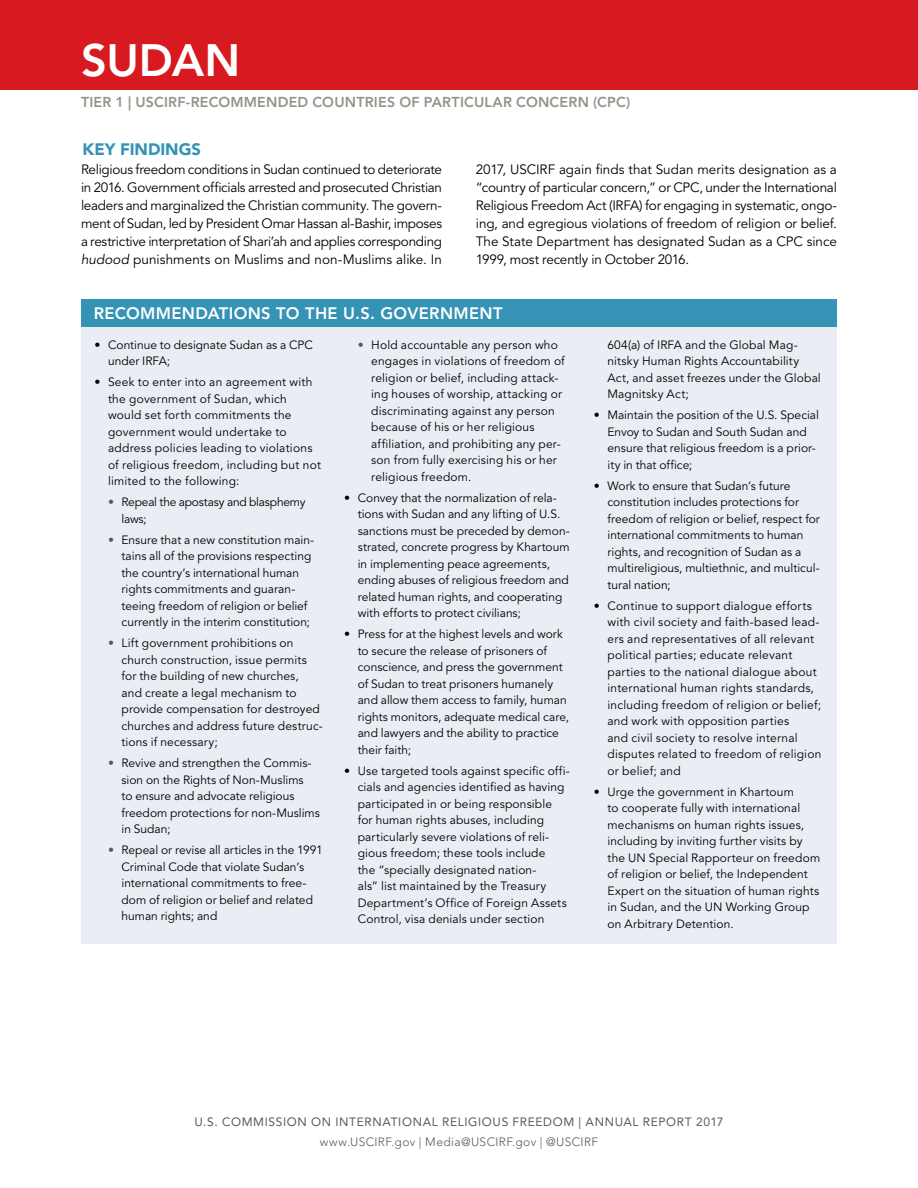
<style>
.page{position:relative;width:918px;height:1188px;background:#fff}
.page>*{position:absolute;margin:0;border:0;box-sizing:border-box;transform-origin:0 0}
.t1{font:800 45px "Avenir LT Std";letter-spacing:-.005em;color:#fff}
.t2{font:800 16.5px "Avenir LT Std";letter-spacing:.02em;color:#fff}
.t3{font:900 16.5px "Avenir LT Std";letter-spacing:-.005em;color:#3593b5}
.t4{font:800 14.25px "Avenir LT Std";letter-spacing:.015em;color:#94948b}
.t5{font:13.5px/18px "Avenir LT Std";letter-spacing:-.005em;color:#000;text-align:justify}
.t6{font:12px/16.5px "Avenir LT Std";letter-spacing:.01em;color:#000}
.t7{font:12px "Avenir LT Std";letter-spacing:.055em;color:#58595b}
.t8{font:300 12px "Avenir LT Std";letter-spacing:.03em;color:#58595b}
.t9{font:12px/16.5px "Avenir LT Std";letter-spacing:-.02em;color:#000}
.s1{font-style:italic}
.s2{color:#58595b}
</style>
<div class="page">
<div style="left:0;top:0;width:918px;height:90px;background:#d71920"></div>
<div style="left:81px;top:326px;width:756px;height:618px;background:#e8eef3"></div>
<div style="left:81px;top:299px;width:756px;height:27px;background:#3593b5"></div>
<h1 class="t1" style="left:81px;top:34px;width:161px">SUDAN</h1>
<p class="t4" style="left:81px;top:93px;width:551px">TIER 1 | USCIRF-RECOMMENDED COUNTRIES OF PARTICULAR CONCERN (CPC)</p>
<h2 class="t3" style="left:82px;top:139px;width:120px">KEY FINDINGS</h2>
<p class="t5" style="left:81px;top:161px;width:363px">Religious freedom conditions in Sudan continued to deteriorate in 2016. Government officials arrested and prosecuted Christian leaders and marginalized the Christian community. The govern&shy;ment of Sudan, led by President Omar Hassan al-Bashir, imposes a restrictive interpretation of Shari’ah and applies corresponding <span class="s1">hudood</span> punishments on Muslims and non-Muslims alike. In</p>
<p class="t5" style="left:476px;top:161px;width:363px">2017, USCIRF again finds that Sudan merits designation as a “country of particular concern,” or CPC, under the International Religious Freedom Act (IRFA) for engaging in systematic, ongo&shy;ing, and egregious violations of freedom of religion or belief.<br>The State Department has designated Sudan as a CPC since 1999, most recently in October 2016.</p>
<h2 class="t2" style="left:94px;top:304px;width:410px">RECOMMENDATIONS TO THE U.S. GOVERNMENT</h2>
<p class="t6" style="left:108px;top:337px;width:206px;text-indent:-14px">• Continue to designate Sudan as a CPC under IRFA;</p>
<p class="t6" style="left:108px;top:374px;width:215px;text-indent:-14px">• Seek to enter into an agreement with the government of Sudan, which would set forth commitments the government would undertake to address policies leading to violations of religious freedom, including but not limited to the following:</p>
<p class="t9" style="left:122px;top:494px;width:186px;text-indent:-14px"><span class="s2">•</span> Repeal the apostasy and blasphemy laws;</p>
<p class="t6" style="left:122px;top:532px;width:194px;text-indent:-14px"><span class="s2">•</span> Ensure that a new constitution main&shy;tains all of the provisions respecting the country’s international human rights commitments and guaran&shy;teeing freedom of religion or belief currently in the interim constitution;</p>
<p class="t6" style="left:122px;top:635px;width:203px;text-indent:-14px"><span class="s2">•</span> Lift government prohibitions on church construction, issue permits for the building of new churches,<br>and create a legal mechanism to provide compensation for destroyed churches and address future destruc&shy;tions if necessary;</p>
<p class="t6" style="left:122px;top:755px;width:200px;text-indent:-14px"><span class="s2">•</span> Revive and strengthen the Commis&shy;sion on the Rights of Non-Muslims<br>to ensure and advocate religious freedom protections for non-Muslims in Sudan;</p>
<p class="t6" style="left:122px;top:842px;width:203px;text-indent:-14px"><span class="s2">•</span> Repeal or revise all articles in the 1991<br>Criminal Code that violate Sudan’s international commitments to free&shy;dom of religion or belief and related human rights; and</p>
<p class="t6" style="left:371px;top:337px;width:195px;text-indent:-13px"><span class="s2">•</span> Hold accountable any person who engages in violations of freedom of religion or belief, including attack&shy;ing houses of worship, attacking or discriminating against any person because of his or her religious affiliation, and prohibiting any per&shy;son from fully exercising his or her religious freedom.</p>
<p class="t6" style="left:358px;top:490px;width:214px;text-indent:-14px">• Convey that the normalization of rela&shy;tions with Sudan and any lifting of U.S. sanctions must be preceded by demon&shy;strated, concrete progress by Khartoum in implementing peace agreements, ending abuses of religious freedom and related human rights, and cooperating with efforts to protect civilians;</p>
<p class="t6" style="left:358px;top:626px;width:213px;text-indent:-14px">• Press for at the highest levels and work to secure the release of prisoners of conscience, and press the government of Sudan to treat prisoners humanely and allow them access to family, human rights monitors, adequate medical care, and lawyers and the ability to practice their faith;</p>
<p class="t6" style="left:358px;top:763px;width:214px;text-indent:-14px">• Use targeted tools against specific offi&shy;cials and agencies identified as having participated in or being responsible for human rights abuses, including particularly severe violations of reli&shy;gious freedom; these tools include<br>the “specially designated nation-<br>als” list maintained by the Treasury Department’s Office of Foreign Assets Control, visa denials under section</p>
<p class="t6" style="left:607px;top:337px;width:215px">604(a) of IRFA and the Global Mag&shy;nitsky Human Rights Accountability<br>Act, and asset freezes under the Global<br>Magnitsky Act;</p>
<p class="t6" style="left:607px;top:407px;width:213px;text-indent:-14px">• Maintain the position of the U.S. Special Envoy to Sudan and South Sudan and ensure that religious freedom is a prior&shy;ity in that office;</p>
<p class="t6" style="left:607px;top:478px;width:214px;text-indent:-14px">• Work to ensure that Sudan’s future constitution includes protections for freedom of religion or belief, respect for international commitments to human rights, and recognition of Sudan as a multireligious, multiethnic, and multicul&shy;tural nation;</p>
<p class="t6" style="left:607px;top:598px;width:215px;text-indent:-14px">• Continue to support dialogue efforts with civil society and faith-based lead&shy;ers and representatives of all relevant political parties; educate relevant parties to the national dialogue about international human rights standards, including freedom of religion or belief; and work with opposition parties<br>and civil society to resolve internal disputes related to freedom of religion or belief; and</p>
<p class="t6" style="left:607px;top:784px;width:214px;text-indent:-14px">• Urge the government in Khartoum<br>to cooperate fully with international mechanisms on human rights issues, including by inviting further visits by the UN Special Rapporteur on freedom of religion or belief, the Independent Expert on the situation of human rights in Sudan, and the UN Working Group on Arbitrary Detention.</p>
<p class="t7" style="left:194px;top:1115px;width:531px">U.S. COMMISSION ON INTERNATIONAL RELIGIOUS FREEDOM | ANNUAL REPORT 2017</p>
<p class="t8" style="left:320px;top:1134px;width:280px">www.USCIRF.gov | Media@USCIRF.gov | @USCIRF</p>
</div>
